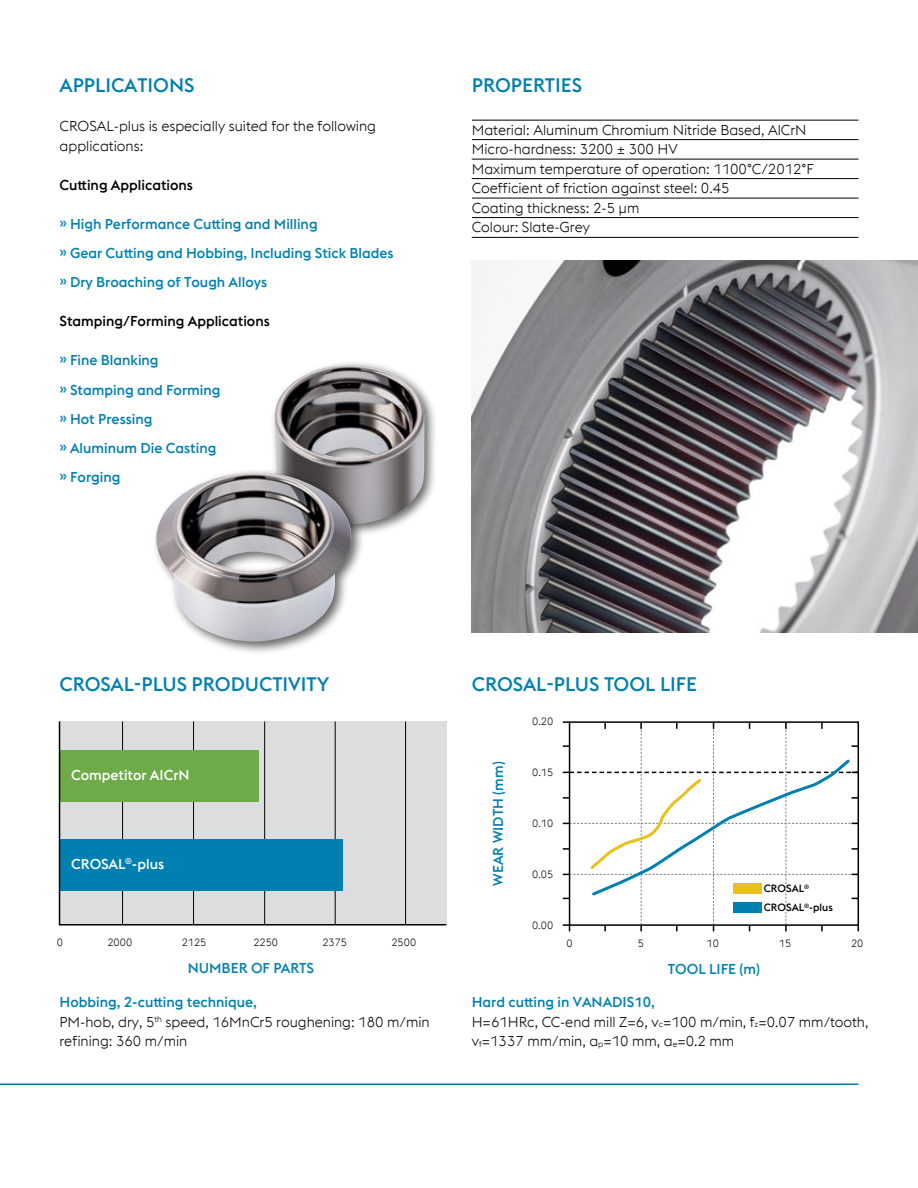
<style>
.page{position:relative;width:918px;height:1188px;background:#fff}
.page>*{position:absolute;margin:0;border:0;box-sizing:border-box;transform-origin:0 0}
.t1{font:500 19.5px "voestalpine";color:#0080b0}
.t2{font:300 14.25px/19.5px "voestalpine";color:#000}
.t3{font:500 14.25px/29.2px "voestalpine";color:#0080b0}
.t4{font:500 14.25px "voestalpine";color:#000}
.t5{font:500 14.25px "voestalpine";color:#fff}
.t6{font:300 10.5px "voestalpine";color:#000}
.t7{font:500 10.5px "voestalpine";color:#000}
.s1{font-weight:500;color:#0080b0}
.s2{font-size:8.25px}
</style>
<div class="page">
<hr style="left:472px;top:139px;width:386px;height:1px;background:#000">
<hr style="left:472px;top:159px;width:386px;height:1px;background:#000">
<hr style="left:472px;top:178px;width:386px;height:1px;background:#000">
<hr style="left:472px;top:198px;width:386px;height:1px;background:#000">
<hr style="left:472px;top:217px;width:386px;height:1px;background:#000">
<hr style="left:472px;top:120px;width:386px;height:1px;background:#000">
<hr style="left:0;top:1084px;width:858px;height:1px;background:#0080b0">
<div style="left:270px;top:360px;width:168px;height:178px;background:#000;opacity:.6"></div>
<img style="left:275px;top:365px;width:150px;height:159px">
<div style="left:152px;top:468px;width:212px;height:187px;background:#000;opacity:.6"></div>
<img style="left:156px;top:473px;width:198px;height:170px">
<img style="left:472px;top:260px;width:446px;height:373px">
<hr style="left:472px;top:237px;width:386px;height:1px;background:#000">
<svg style="left:58px;top:721px;width:389px;height:205px;background:#a0c0bd"></svg>
<svg style="left:563px;top:721px;width:296px;height:210px"></svg>
<h1 class="t1" style="left:60px;top:74px;width:137px">APPLICATIONS</h1>
<p class="t2" style="left:60px;top:117px;width:318px">CROSAL-plus is especially suited for the following applications:</p>
<p class="t4" style="left:60px;top:176px;width:135px">Cutting Applications</p>
<p class="t3" style="left:60px;top:209px;width:336px">» High Performance Cutting and Milling<br>» Gear Cutting and Hobbing, Including Stick Blades » Dry Broaching of Tough Alloys</p>
<p class="t4" style="left:60px;top:313px;width:212px">Stamping/Forming Applications</p>
<p class="t3" style="left:60px;top:346px;width:162px">» Fine Blanking<br>» Stamping and Forming » Hot Pressing<br>» Aluminum Die Casting » Forging</p>
<h1 class="t1" style="left:472px;top:74px;width:112px">PROPERTIES</h1>
<p class="t2" style="left:472px;top:120px;width:343px">Material: Aluminum Chromium Nitride Based, AlCrN Micro-hardness: 3200 ± 300 HV<br>Maximum temperature of operation: 1100°C/2012°F Coefficient of friction against steel: 0.45<br>Coating thickness: 2-5 µm<br>Colour: Slate-Grey</p>
<h1 class="t1" style="left:60px;top:672px;width:271px">CROSAL-PLUS PRODUCTIVITY</h1>
<h1 class="t1" style="left:472px;top:672px;width:227px">CROSAL-PLUS TOOL LIFE</h1>
<p class="t6" style="left:532px;top:716px;width:23px">0.20</p>
<p class="t5" style="left:71px;top:767px;width:120px">Competitor AICrN</p>
<p class="t5" style="left:71px;top:855px;width:94px">CROSAL<sup>®</sup>-plus</p>
<p class="t3" style="left:483px;top:886px;width:126px;rotate:-90deg">WEAR WIDTH (mm)</p>
<p class="t6" style="left:532px;top:767px;width:23px">0.15</p>
<p class="t6" style="left:532px;top:818px;width:23px">0.10</p>
<p class="t6" style="left:532px;top:869px;width:23px">0.05</p>
<p class="t7" style="left:764px;top:882px;width:47px">CROSAL<sup>®</sup></p>
<p class="t7" style="left:764px;top:901px;width:71px">CROSAL<sup>®</sup>-plus</p>
<p class="t6" style="left:532px;top:920px;width:23px">0.00</p>
<p class="t6" style="left:57px;top:936px;width:8px">0</p>
<p class="t6" style="left:107px;top:936px;width:26px">2000</p>
<p class="t6" style="left:182px;top:936px;width:26px">2125</p>
<p class="t6" style="left:253px;top:936px;width:26px">2250</p>
<p class="t6" style="left:322px;top:936px;width:26px">2375</p>
<p class="t6" style="left:391px;top:936px;width:26px">2500</p>
<p class="t3" style="left:188px;top:953px;width:128px">NUMBER OF PARTS</p>
<p class="t6" style="left:567px;top:937px;width:8px">0</p>
<p class="t6" style="left:638px;top:937px;width:8px">5</p>
<p class="t6" style="left:707px;top:937px;width:14px">10</p>
<p class="t6" style="left:779px;top:937px;width:14px">15</p>
<p class="t6" style="left:851px;top:937px;width:14px">20</p>
<p class="t3" style="left:668px;top:954px;width:94px">TOOL LIFE (m)</p>
<p class="t2" style="left:60px;top:993px;width:372px"><span class="s1">Hobbing, 2-cutting technique,<br></span>PM-hob, dry, 5<sup>th</sup> speed, 16MnCr5 roughening: 180 m/min refining: 360 m/min</p>
<p class="t2" style="left:472px;top:993px;width:398px"><span class="s1">Hard cutting in VANADIS10,<br></span>H=61HRc, CC-end mill Z=6, v<span class="s2">c</span>=100 m/min, f<span class="s2">z</span>=0.07 mm/tooth, v<span class="s2">f</span>=1337 mm/min, a<span class="s2">p</span>=10 mm, a<span class="s2">e</span>=0.2 mm</p>
</div>
